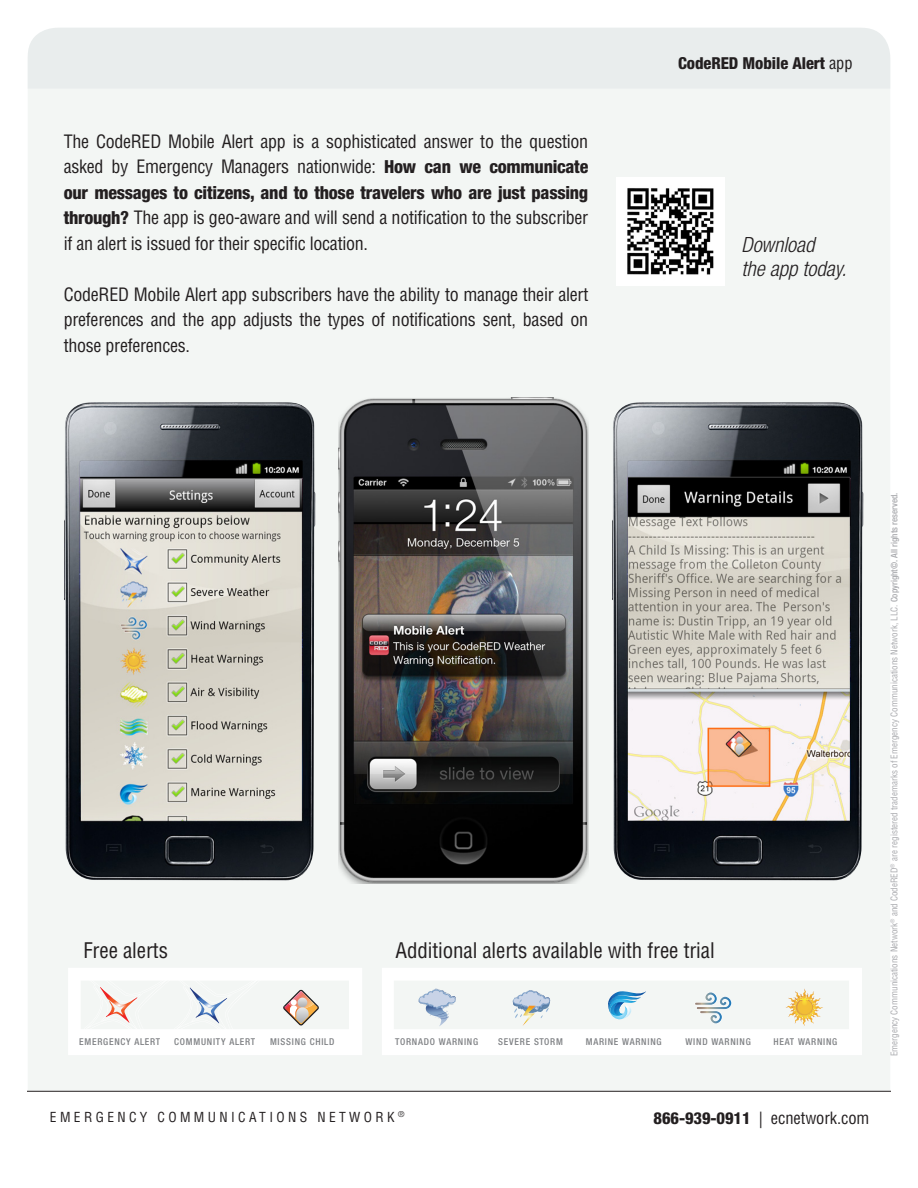
<style>
.page{position:relative;width:918px;height:1188px;background:#fff}
.page>*{position:absolute;margin:0;border:0;box-sizing:border-box;transform-origin:0 0}
.t1{font:condensed 21px "Helvetica LT Std";letter-spacing:-.005em;color:#231f20}
.t2{font:italic 300 condensed 21px/24px "Helvetica Neue";color:#231f20}
.t3{font:condensed 18px/25.5px "Helvetica LT Std";letter-spacing:-.015em;color:#231f20;text-align:justify}
.t4{font:condensed 16.5px "Helvetica LT Std";letter-spacing:-.005em;color:#231f20}
.t5{font:800 condensed 16.5px "Helvetica Neue";letter-spacing:-.005em;color:#231f20}
.t6{font:condensed 13.5px "Helvetica LT Std";letter-spacing:.25em;color:#231f20}
.t7{font:500 condensed 9.45px "Helvetica Neue LTW1 G";letter-spacing:.08em;color:#808285}
.t8{font:condensed 9px "Helvetica LT Std";color:#a8a9ad}
.t9{font:condensed 7.8px "Helvetica LT Std";color:#231f20}
.s1{font-family:"Helvetica Neue";font-weight:800}
.s2{font-family:"Helvetica LT Std";font-weight:400}
.s3{font-family:"Helvetica Neue LTW1 G";font-weight:500}
</style>
<div class="page">
<div style="left:28px;top:89px;width:862px;height:1002px;background:#f3f6f4"></div>
<div style="left:28px;top:28px;width:862px;height:61px;background:#e9eded"></div>
<hr style="left:27px;top:1091px;width:864px;height:1px;background:#231f20">
<img style="left:64px;top:402px;width:252px;height:478px">
<img style="left:339px;top:397px;width:249px;height:487px">
<img style="left:612px;top:402px;width:252px;height:478px">
<img style="left:617px;top:177px;width:108px;height:108px">
<svg style="left:382px;top:968px;width:480px;height:87px"></svg>
<svg style="left:68px;top:968px;width:294px;height:87px"></svg>
<p class="t3" style="left:64px;top:129px;width:526px">The CodeRED Mobile Alert app is a sophisticated answer to the question asked by Emergency Managers nationwide: <span class="s1">How can we communicate our messages to citizens, and to those travelers who are just passing through?</span> The app is geo-aware and will send a notification to the subscriber if an alert is issued for their specific location.</p>
<p class="t3" style="left:64px;top:282px;width:526px">CodeRED Mobile Alert app subscribers have the ability to manage their alert preferences and the app adjusts the types of notifications sent, based on those preferences.</p>
<p class="t5" style="left:678px;top:53px;width:176px">CodeRED Mobile Alert <span class="s2">app</span></p>
<p class="t2" style="left:741px;top:232px;width:107px">Download<br>the app today.</p>
<p class="t1" style="left:83px;top:938px;width:86px">Free alerts</p>
<p class="t1" style="left:396px;top:938px;width:321px">Additional alerts available with free trial</p>
<p class="t7" style="left:79px;top:1036px;width:83px">EMERGENCY ALERT</p>
<p class="t7" style="left:174px;top:1036px;width:83px">COMMUNITY ALERT</p>
<p class="t7" style="left:270px;top:1036px;width:66px">MISSING CHILD</p>
<p class="t7" style="left:395px;top:1036px;width:84px">TORNADO WARNING</p>
<p class="t7" style="left:498px;top:1036px;width:66px">SEVERE STORM</p>
<p class="t7" style="left:586px;top:1036px;width:77px">MARINE WARNING</p>
<p class="t7" style="left:686px;top:1036px;width:67px">WIND WARNING</p>
<p class="t7" style="left:774px;top:1036px;width:65px">HEAT WARNING</p>
<p class="t8" style="left:889px;top:1056px;width:565px;rotate:-90deg">Emergency Communications Network<sup>®</sup> and CodeRED<sup>®</sup> are registered trademarks of Emergency Communications Network, LLC. <span class="s3">Copyright©. All rights reserved.</span></p>
<p class="t9" style="left:398px;top:1110px;width:8px">®</p>
<p class="t6" style="left:50px;top:1109px;width:346px">EMERGENCY COMMUNICATIONS NETWORK</p>
<p class="t4" style="left:654px;top:1108px;width:217px"><span class="s1">866-939-0911</span> | ecnetwork.com</p>
</div>
